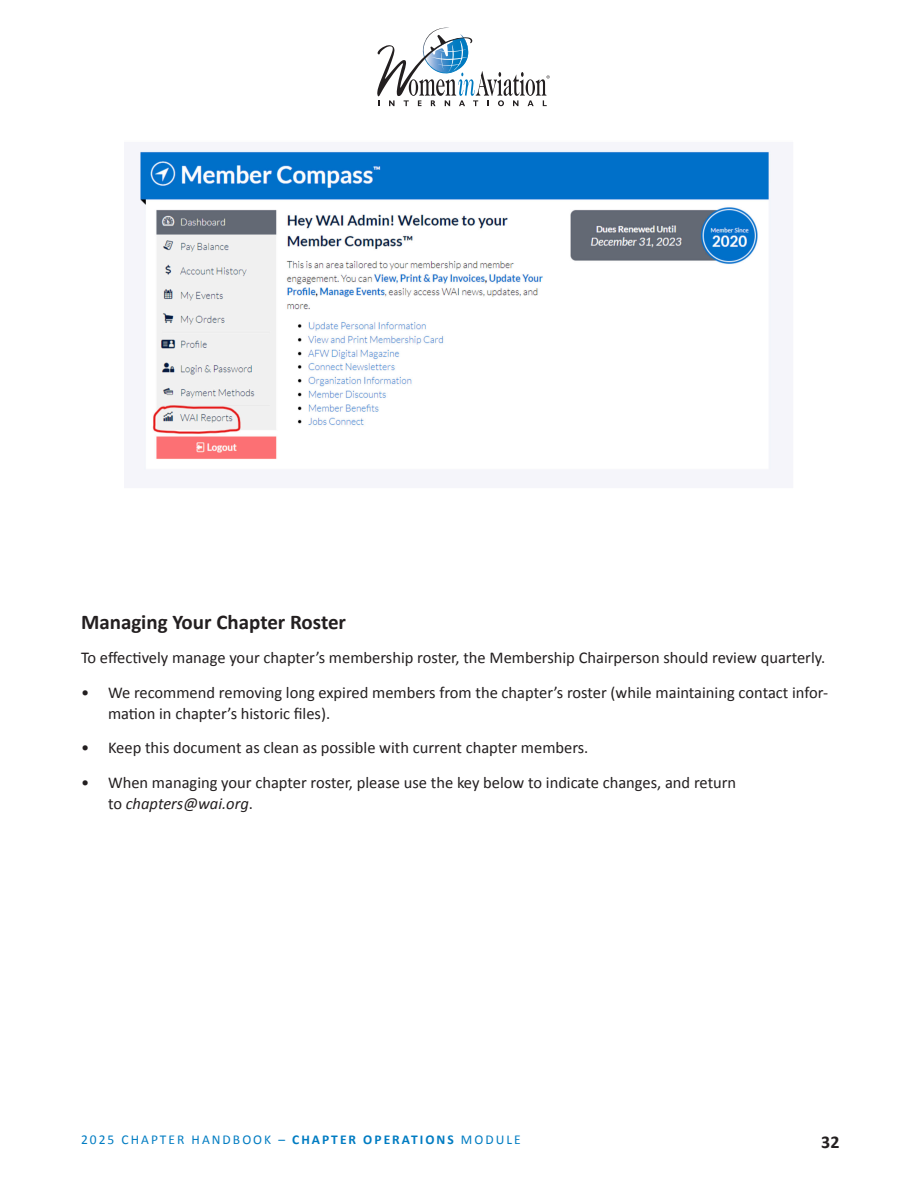
<style>
.page{position:relative;width:918px;height:1188px;background:#fff}
.page>*{position:absolute;margin:0;border:0;box-sizing:border-box;transform-origin:0 0}
.Subhead{font:700 21px "Calibri";color:#231f20}
.t1{font:700 18px "Calibri";color:#231f20}
.Body_Text_11_14{font:16.5px/21px "Calibri";color:#231f20}
.t2{font:13.5px "Calibri";letter-spacing:.15em;color:#007cc2}
.s1{font-style:italic}
.s2{font-weight:700}
</style>
<div class="page">
<svg style="left:377px;top:27px;width:173px;height:79px"></svg>
<img style="left:140px;top:150px;width:631px;height:320px">
<p class="Subhead" style="left:81px;top:608px;width:267px">Managing Your Chapter Roster</p>
<p class="Body_Text_11_14" style="left:81px;top:647px;width:746px">To effectively manage your chapter’s membership roster, the Membership Chairperson should review quarterly.</p>
<p class="Body_Text_11_14" style="left:108px;top:682px;width:722px;text-indent:-27px">• We recommend removing long expired members from the chapter’s roster (while maintaining contact infor&shy;mation in chapter’s historic files).</p>
<p class="Body_Text_11_14" style="left:81px;top:737px;width:509px">• Keep this document as clean as possible with current chapter members.</p>
<p class="Body_Text_11_14" style="left:108px;top:772px;width:630px;text-indent:-27px">• When managing your chapter roster, please use the key below to indicate changes, and return to <span class="s1">chapters@wai.org</span>.</p>
<p class="t2" style="left:81px;top:1131px;width:441px">2025 CHAPTER HANDBOOK – <span class="s2">CHAPTER OPERATIONS</span> MODULE</p>
<p class="t1" style="left:821px;top:1130px;width:20px">32</p>
</div>
